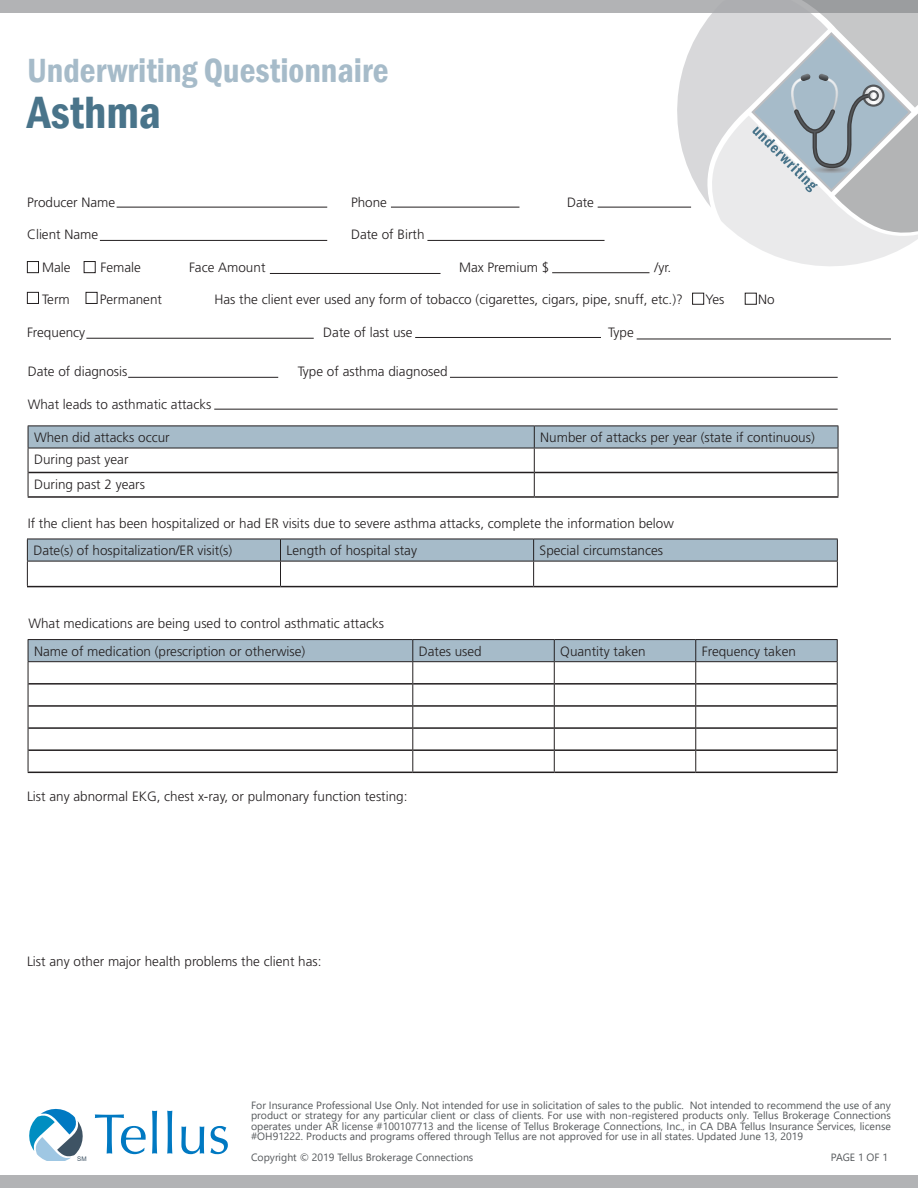
<style>
.page{position:relative;width:918px;height:1188px;background:#fff}
.page>*{position:absolute;margin:0;border:0;box-sizing:border-box;transform-origin:0 0}
.t1{font:56.7px "Optima LT";letter-spacing:-.01em;color:#0079c2}
.t2{font:600 condensed 46.5px "Franklin Gothic";color:#49748a}
.t3{font:600 condensed 34.5px "Franklin Gothic";color:#a6bbc9}
.t4{font:300 13.5px "Frutiger";color:#231f20}
.t5{font:10.5px/10.5px "Segoe UI";color:#54575a;text-align:justify}
.t6{font:6.3px "Arial";color:#3e5364}
</style>
<div class="page">
<div style="left:0;top:0;width:918px;height:13px;background:#b2b3b5"></div>
<svg style="left:677px;top:0;width:241px;height:266px"></svg>
<svg style="left:29px;top:1108px;width:54px;height:53px"></svg>
<div style="left:0;top:1175px;width:918px;height:13px;background:#b2b3b5"></div>
<div style="left:27px;top:261px;width:12px;height:12px;border:1px solid #231f20"></div>
<div style="left:84px;top:261px;width:12px;height:12px;border:1px solid #231f20"></div>
<hr style="left:117px;top:207px;width:210px;height:1px;background:#231f20">
<hr style="left:86px;top:338px;width:228px;height:1px;background:#231f20">
<hr style="left:415px;top:337px;width:186px;height:1px;background:#231f20">
<hr style="left:637px;top:339px;width:254px;height:1px;background:#231f20">
<hr style="left:100px;top:240px;width:227px;height:1px;background:#231f20">
<hr style="left:391px;top:207px;width:128px;height:1px;background:#231f20">
<hr style="left:427px;top:240px;width:178px;height:1px;background:#231f20">
<hr style="left:598px;top:207px;width:93px;height:1px;background:#231f20">
<hr style="left:552px;top:272px;width:97px;height:1px;background:#231f20">
<hr style="left:270px;top:273px;width:171px;height:1px;background:#231f20">
<div style="left:692px;top:293px;width:12px;height:12px;border:1px solid #231f20"></div>
<div style="left:27px;top:292px;width:12px;height:12px;border:1px solid #231f20"></div>
<div style="left:745px;top:293px;width:12px;height:12px;border:1px solid #231f20"></div>
<div style="left:86px;top:292px;width:12px;height:12px;border:1px solid #231f20"></div>
<hr style="left:128px;top:377px;width:150px;height:1px;background:#231f20">
<hr style="left:450px;top:377px;width:388px;height:1px;background:#231f20">
<hr style="left:214px;top:409px;width:624px;height:1px;background:#231f20">
<hr style="left:28px;top:496px;width:506px;height:2px;background:#231f20">
<hr style="left:534px;top:496px;width:304px;height:2px;background:#231f20">
<svg style="left:28px;top:426px;width:811px;height:70px"></svg>
<hr style="left:28px;top:448px;width:506px;height:1px;background:#231f20">
<hr style="left:534px;top:448px;width:304px;height:1px;background:#231f20">
<hr style="left:27px;top:586px;width:253px;height:1px;background:#231f20">
<hr style="left:280px;top:586px;width:254px;height:1px;background:#231f20">
<hr style="left:534px;top:586px;width:304px;height:1px;background:#231f20">
<svg style="left:27px;top:539px;width:811px;height:47px"></svg>
<hr style="left:27px;top:561px;width:253px;height:1px;background:#231f20">
<hr style="left:280px;top:561px;width:254px;height:1px;background:#231f20">
<hr style="left:534px;top:561px;width:304px;height:1px;background:#231f20">
<hr style="left:28px;top:772px;width:385px;height:1px;background:#231f20">
<hr style="left:413px;top:772px;width:141px;height:1px;background:#231f20">
<hr style="left:554px;top:772px;width:142px;height:1px;background:#231f20">
<hr style="left:696px;top:772px;width:142px;height:1px;background:#231f20">
<hr style="left:28px;top:639px;width:385px;height:1px;background:#231f20">
<hr style="left:413px;top:639px;width:141px;height:1px;background:#231f20">
<hr style="left:554px;top:639px;width:142px;height:1px;background:#231f20">
<hr style="left:696px;top:639px;width:142px;height:1px;background:#231f20">
<svg style="left:28px;top:640px;width:810px;height:132px"></svg>
<hr style="left:28px;top:661px;width:385px;height:1px;background:#231f20">
<hr style="left:413px;top:661px;width:141px;height:1px;background:#231f20">
<hr style="left:554px;top:661px;width:142px;height:1px;background:#231f20">
<hr style="left:696px;top:661px;width:142px;height:1px;background:#231f20">
<h3 class="t3" style="left:27px;top:47px;width:363px">Underwriting Questionnaire</h3>
<h2 class="t2" style="left:27px;top:81px;width:136px">Asthma</h2>
<p class="t4" style="left:27px;top:195px;width:90px">Producer Name</p>
<p class="t4" style="left:351px;top:195px;width:38px">Phone</p>
<p class="t4" style="left:567px;top:195px;width:28px">Date</p>
<p class="t4" style="left:27px;top:227px;width:73px">Client Name</p>
<p class="t4" style="left:351px;top:227px;width:75px">Date of Birth</p>
<p class="t4" style="left:42px;top:259px;width:30px">Male</p>
<p class="t4" style="left:101px;top:259px;width:42px">Female</p>
<p class="t4" style="left:189px;top:259px;width:78px">Face Amount</p>
<p class="t4" style="left:459px;top:259px;width:92px">Max Premium $</p>
<p class="t4" style="left:655px;top:259px;width:18px">/yr.</p>
<p class="t4" style="left:42px;top:292px;width:29px">Term</p>
<p class="t4" style="left:100px;top:292px;width:64px">Permanent</p>
<p class="t4" style="left:215px;top:292px;width:470px">Has the client ever used any form of tobacco (cigarettes, cigars, pipe, snuff, etc.)?</p>
<p class="t4" style="left:705px;top:292px;width:21px">Yes</p>
<p class="t4" style="left:758px;top:292px;width:18px">No</p>
<p class="t4" style="left:27px;top:324px;width:60px">Frequency</p>
<p class="t4" style="left:323px;top:324px;width:91px">Date of last use</p>
<p class="t4" style="left:608px;top:324px;width:27px">Type</p>
<p class="t4" style="left:28px;top:364px;width:101px">Date of diagnosis</p>
<p class="t4" style="left:298px;top:364px;width:152px">Type of asthma diagnosed</p>
<p class="t4" style="left:28px;top:397px;width:185px">What leads to asthmatic attacks</p>
<p class="t4" style="left:34px;top:430px;width:137px">When did attacks occur</p>
<p class="t4" style="left:540px;top:430px;width:276px">Number of attacks per year (state if continuous)</p>
<p class="t4" style="left:34px;top:452px;width:96px">During past year</p>
<p class="t4" style="left:34px;top:476px;width:113px">During past 2 years</p>
<p class="t4" style="left:28px;top:515px;width:648px">If the client has been hospitalized or had ER visits due to severe asthma attacks, complete the information below</p>
<p class="t4" style="left:33px;top:543px;width:200px">Date(s) of hospitalization/ER visit(s)</p>
<p class="t4" style="left:286px;top:543px;width:132px">Length of hospital stay</p>
<p class="t4" style="left:540px;top:543px;width:125px">Special circumstances</p>
<p class="t4" style="left:28px;top:616px;width:357px">What medications are being used to control asthmatic attacks</p>
<p class="t4" style="left:34px;top:643px;width:273px">Name of medication (prescription or otherwise)</p>
<p class="t4" style="left:419px;top:643px;width:65px">Dates used</p>
<p class="t4" style="left:560px;top:643px;width:87px">Quantity taken</p>
<p class="t4" style="left:702px;top:643px;width:96px">Frequency taken</p>
<p class="t4" style="left:27px;top:789px;width:382px">List any abnormal EKG, chest x-ray, or pulmonary function testing:</p>
<p class="t4" style="left:27px;top:954px;width:296px">List any other major health problems the client has:</p>
<p class="t6" style="left:77px;top:1154px;width:11px">SM</p>
<h1 class="t1" style="left:94px;top:1101px;width:138px">Tellus</h1>
<p class="t5" style="left:251px;top:1099px;width:641px">For Insurance Professional Use Only. Not intended for use in solicitation of sales to the public. Not intended to recommend the use of any product or strategy for any particular client or class of clients. For use with non-registered products only. Tellus Brokerage Connections operates under AR license #100107713 and the license of Tellus Brokerage Connections, Inc., in CA DBA Tellus Insurance Services, license #OH91222. Products and programs offered through Tellus are not approved for use in all states. Updated June 13, 2019</p>
<p class="t5" style="left:251px;top:1151px;width:224px">Copyright © 2019 Tellus Brokerage Connections</p>
<p class="t5" style="left:831px;top:1151px;width:59px">PAGE 1 OF 1</p>
</div>
